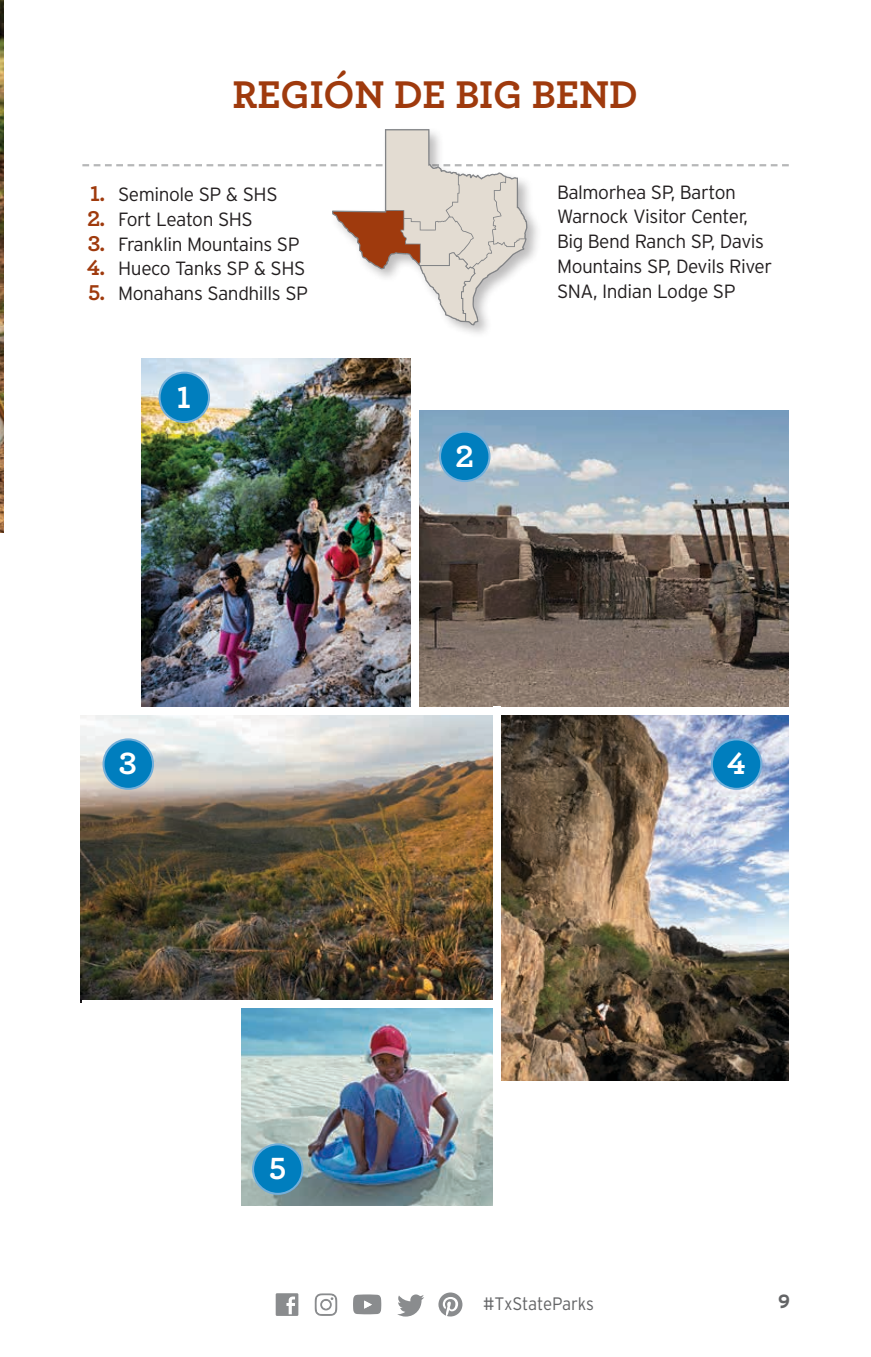
<style>
.page{position:relative;width:871px;height:1357px;background:#fff}
.page>*{position:absolute;margin:0;border:0;box-sizing:border-box;transform-origin:0 0}
.t1{font:40.5px "Archer Bold LF";letter-spacing:-.005em;color:#9f3a0d}
.t2{font:32.18px "Archer Bold LF";color:#fff}
.t3{font:300 19.12px/24.8px "Interstate";letter-spacing:-.025em;color:#231f20}
.t4{font:700 19.12px "Interstate";color:#636466;scale:.94 1}
.t5{font:300 18px "Interstate";letter-spacing:-.015em;color:#636466;scale:.94 1}
.s1{font-family:"Archer Bold LF";font-weight:400;font-size:22.5px;color:#9f3a0d}
</style>
<div class="page">
<svg style="left:438px;top:1292px;width:24px;height:24px"></svg>
<svg style="left:315px;top:1293px;width:22px;height:23px"></svg>
<div style="left:322px;top:1301px;width:8px;height:7px;background:#fff;border-radius:50%"></div>
<div style="left:276px;top:1293px;width:22px;height:23px;background:#8a8c8e"></div>
<svg style="left:286px;top:1296px;width:9px;height:18px"></svg>
<svg style="left:353px;top:1294px;width:28px;height:20px"></svg>
<svg style="left:397px;top:1294px;width:27px;height:22px"></svg>
<img style="left:81px;top:715px;width:412px;height:287px">
<img style="left:501px;top:715px;width:288px;height:365px">
<img style="left:142px;top:358px;width:269px;height:349px">
<img style="left:0;top:0;width:3px;height:533px">
<img style="left:242px;top:1008px;width:251px;height:197px">
<img style="left:419px;top:411px;width:370px;height:296px">
<div style="left:330px;top:126px;width:212px;height:213px;background:#231f20;opacity:.3"></div>
<svg style="left:82px;top:129px;width:707px;height:196px"></svg>
<div style="left:160px;top:373px;width:49px;height:49px;background:#007ebe;border-radius:50%"></div>
<div style="left:158px;top:372px;width:52px;height:51px;border:2px solid #73afda;border-radius:50%"></div>
<div style="left:440px;top:432px;width:49px;height:49px;background:#007ebe;border-radius:50%"></div>
<div style="left:439px;top:431px;width:51px;height:51px;border:2px solid #73afda;border-radius:50%"></div>
<div style="left:104px;top:739px;width:49px;height:50px;background:#007ebe;border-radius:50%"></div>
<div style="left:102px;top:738px;width:52px;height:52px;border:2px solid #73afda;border-radius:50%"></div>
<div style="left:253px;top:1144px;width:49px;height:50px;background:#007ebe;border-radius:50%"></div>
<div style="left:252px;top:1143px;width:51px;height:52px;border:2px solid #73afda;border-radius:50%"></div>
<div style="left:82px;top:1000px;width:419px;height:8px;background:#fff"></div>
<div style="left:712px;top:739px;width:49px;height:50px;background:#007ebe;border-radius:50%"></div>
<div style="left:711px;top:738px;width:51px;height:52px;border:2px solid #73afda;border-radius:50%"></div>
<p class="t1" style="left:232px;top:69px;width:407px">REGIÓN DE BIG BEND</p>
<p class="t3" style="left:90px;top:182px;width:189px"><span class="s1">1.</span> Seminole SP &amp; SHS</p>
<p class="t3" style="left:87px;top:207px;width:167px"><span class="s1">2.</span> Fort Leaton SHS</p>
<p class="t3" style="left:88px;top:231px;width:213px"><span class="s1">3.</span> Franklin Mountains SP</p>
<p class="t3" style="left:87px;top:256px;width:220px"><span class="s1">4.</span> Hueco Tanks SP &amp; SHS</p>
<p class="t3" style="left:88px;top:281px;width:221px"><span class="s1">5.</span> Monahans Sandhills SP</p>
<h2 class="t2" style="left:177px;top:377px;width:16px">1</h2>
<h2 class="t2" style="left:119px;top:743px;width:20px">3</h2>
<h2 class="t2" style="left:455px;top:436px;width:20px">2</h2>
<p class="t3" style="left:557px;top:179px;width:217px">Balmorhea SP, Barton<br>Warnock Visitor Center,<br>Big Bend Ranch SP, Davis<br>Mountains SP, Devils River<br>SNA, Indian Lodge SP</p>
<h2 class="t2" style="left:727px;top:743px;width:20px">4</h2>
<h2 class="t2" style="left:269px;top:1148px;width:19px">5</h2>
<p class="t5" style="left:483px;top:1293px;width:119px">#TxStateParks</p>
<p class="t4" style="left:778px;top:1290px;width:14px">9</p>
</div>
